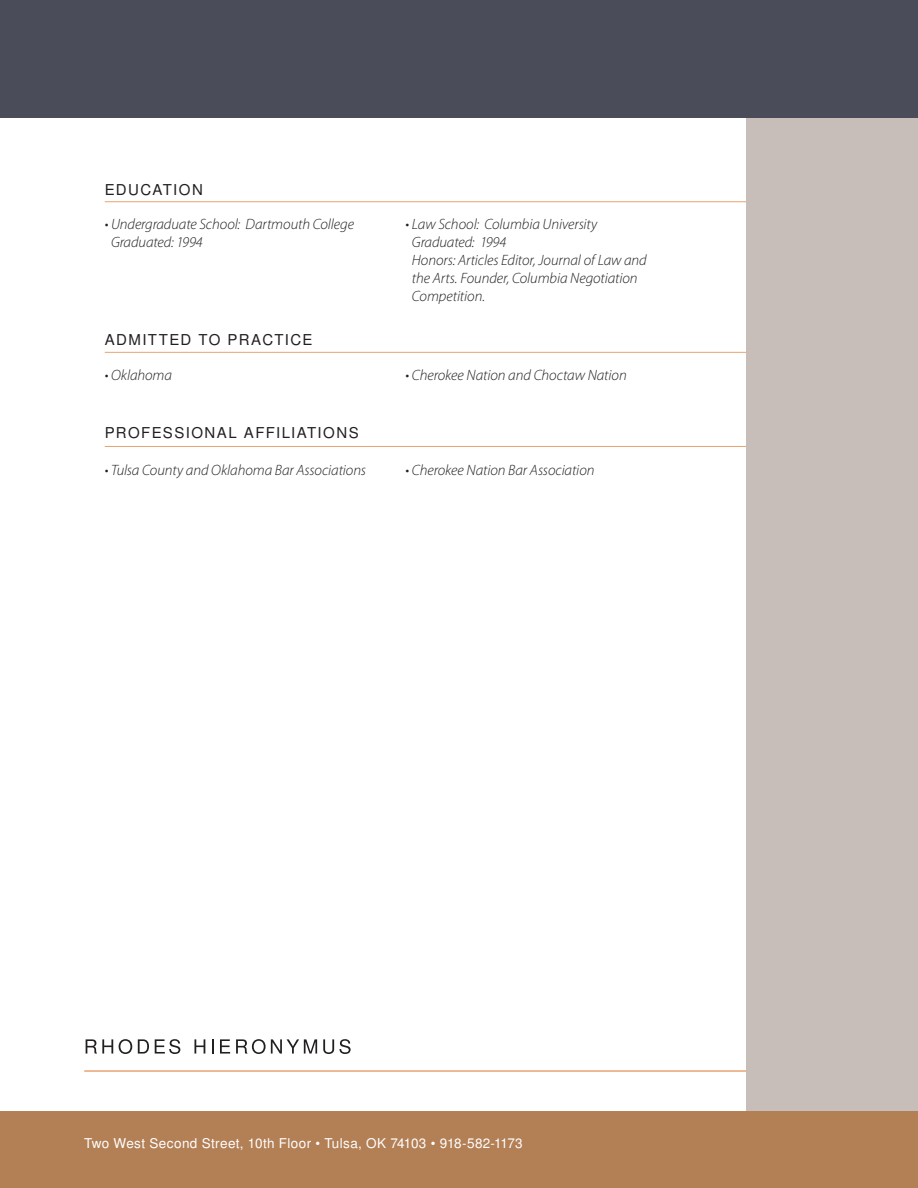
<style>
.page{position:relative;width:918px;height:1188px;background:#fff}
.page>*{position:absolute;margin:0;border:0;box-sizing:border-box;transform-origin:0 0}
.t1{font:italic 300 15px/18px "Myriad Pro";letter-spacing:-.005em;color:#231f20}
.t2{font:15px "Nimbus San L";letter-spacing:.095em;color:#231f20}
.t3{font:13.5px "Nimbus San L";letter-spacing:.025em;color:#fff}
</style>
<div class="page">
<div style="left:746px;top:38px;width:172px;height:1150px;background:#c7beb9"></div>
<div style="left:0;top:0;width:918px;height:118px;background:#4a4c5a"></div>
<div style="left:0;top:1111px;width:918px;height:77px;background:#b37f55"></div>
<svg style="left:86px;top:1039px;width:27px;height:15px"></svg>
<svg style="left:119px;top:1039px;width:13px;height:15px"></svg>
<svg style="left:138px;top:1039px;width:11px;height:15px"></svg>
<svg style="left:155px;top:1039px;width:25px;height:15px"></svg>
<svg style="left:194px;top:1039px;width:11px;height:15px"></svg>
<svg style="left:212px;top:1039px;width:2px;height:15px"></svg>
<svg style="left:220px;top:1039px;width:10px;height:15px"></svg>
<svg style="left:236px;top:1039px;width:81px;height:15px"></svg>
<svg style="left:323px;top:1039px;width:28px;height:15px"></svg>
<hr style="left:84px;top:1070px;width:662px;height:2px;background:#e9a470">
<hr style="left:105px;top:201px;width:641px;height:1px;background:#e9a470">
<hr style="left:105px;top:352px;width:641px;height:1px;background:#e9a470">
<hr style="left:105px;top:446px;width:641px;height:1px;background:#e9a470">
<p class="t2" style="left:105px;top:179px;width:100px">EDUCATION</p>
<p class="t1" style="left:111px;top:215px;width:245px;text-indent:-6px">• Undergraduate School: Dartmouth College<br>Graduated: 1994</p>
<p class="t1" style="left:412px;top:215px;width:236px;text-indent:-6px">• Law School: Columbia University<br>Graduated: 1994<br>Honors: Articles Editor, Journal of Law and the Arts. Founder, Columbia Negotiation<br>Competition.</p>
<p class="t2" style="left:105px;top:329px;width:209px">ADMITTED TO PRACTICE</p>
<p class="t1" style="left:105px;top:366px;width:69px">• Oklahoma</p>
<p class="t1" style="left:406px;top:366px;width:223px">• Cherokee Nation and Choctaw Nation</p>
<p class="t2" style="left:105px;top:421px;width:256px">PROFESSIONAL AFFILIATIONS</p>
<p class="t1" style="left:105px;top:461px;width:263px">• Tulsa County and Oklahoma Bar Associations</p>
<p class="t1" style="left:406px;top:461px;width:190px">• Cherokee Nation Bar Association</p>
<p class="t3" style="left:84px;top:1133px;width:440px">Two West Second Street, 10th Floor • Tulsa, OK 74103 • 918-582-1173</p>
</div>
